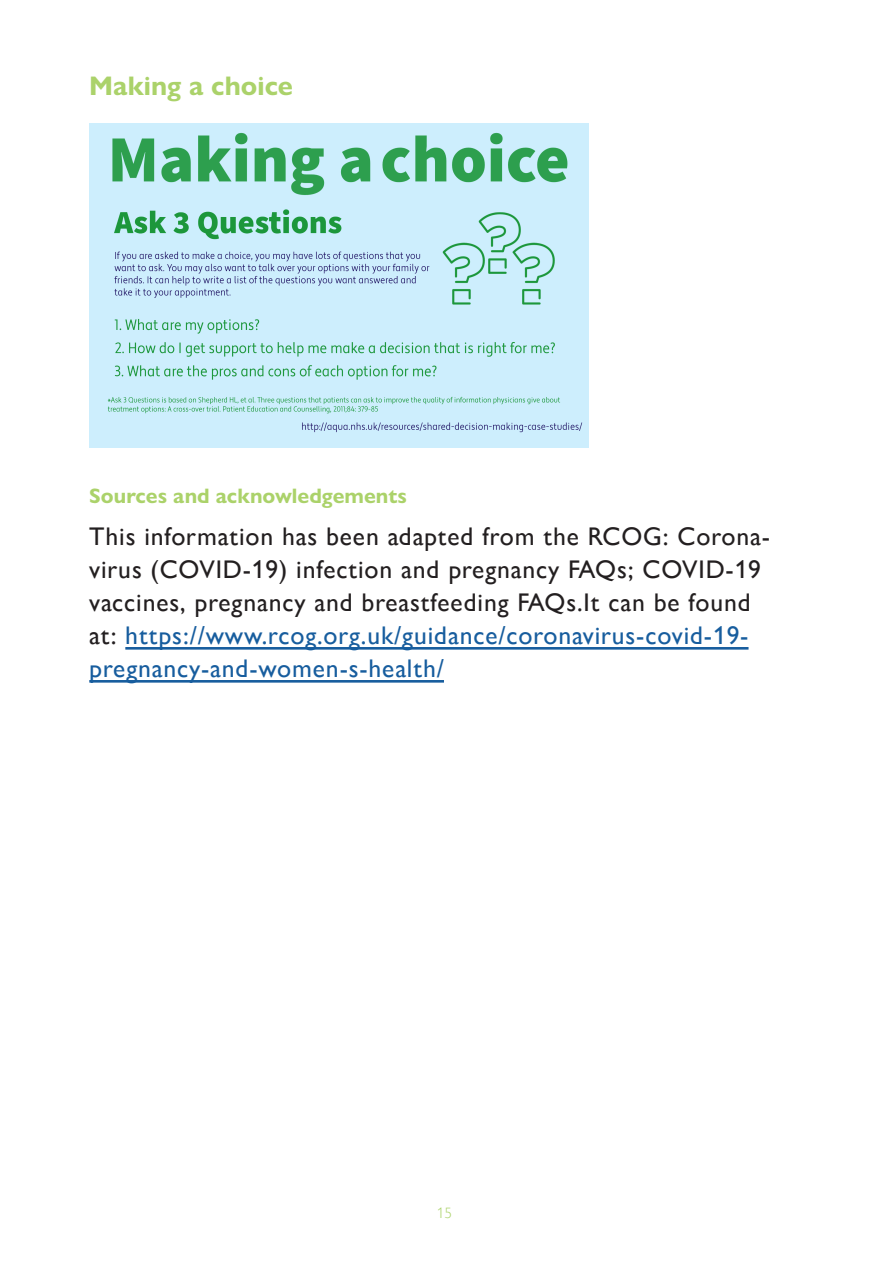
<style>
.page{position:relative;width:893px;height:1263px;background:#fff}
.page>*{position:absolute;margin:0;border:0;box-sizing:border-box;transform-origin:0 0}
.PI_heading_A{font:700 27px "Gill Sans Nova";color:#abd26a}
.t1{font:25.5px/33px "Gill Sans Nova";letter-spacing:.035em;color:#231f20}
.PI_body_text{font:700 21px "Gill Sans Nova";color:#abd26a}
.t2{font:300 15px "Gill Sans Nova";color:#abd26a}
.s1{color:#175d9e}
</style>
<div class="page">
<hr style="left:125px;top:647px;width:623px;height:3px;background:#175d9e">
<hr style="left:89px;top:680px;width:355px;height:3px;background:#175d9e">
<img style="left:89px;top:123px;width:499px;height:325px">
<p class="PI_heading_A" style="left:89px;top:69px;width:205px">Making a choice</p>
<p class="PI_body_text" style="left:89px;top:483px;width:319px">Sources and acknowledgements</p>
<p class="t1" style="left:89px;top:520px;width:682px">This information has been adapted from the RCOG: Corona&shy;virus (COVID-19) infection and pregnancy FAQs; COVID-19 vaccines, pregnancy and breastfeeding FAQs.It can be found at: <span class="s1">https://www.rcog.org.uk/guidance/coronavirus-covid-19- pregnancy-and-women-s-health/</span></p>
<p class="t2" style="left:437px;top:1204px;width:16px">15</p>
</div>
